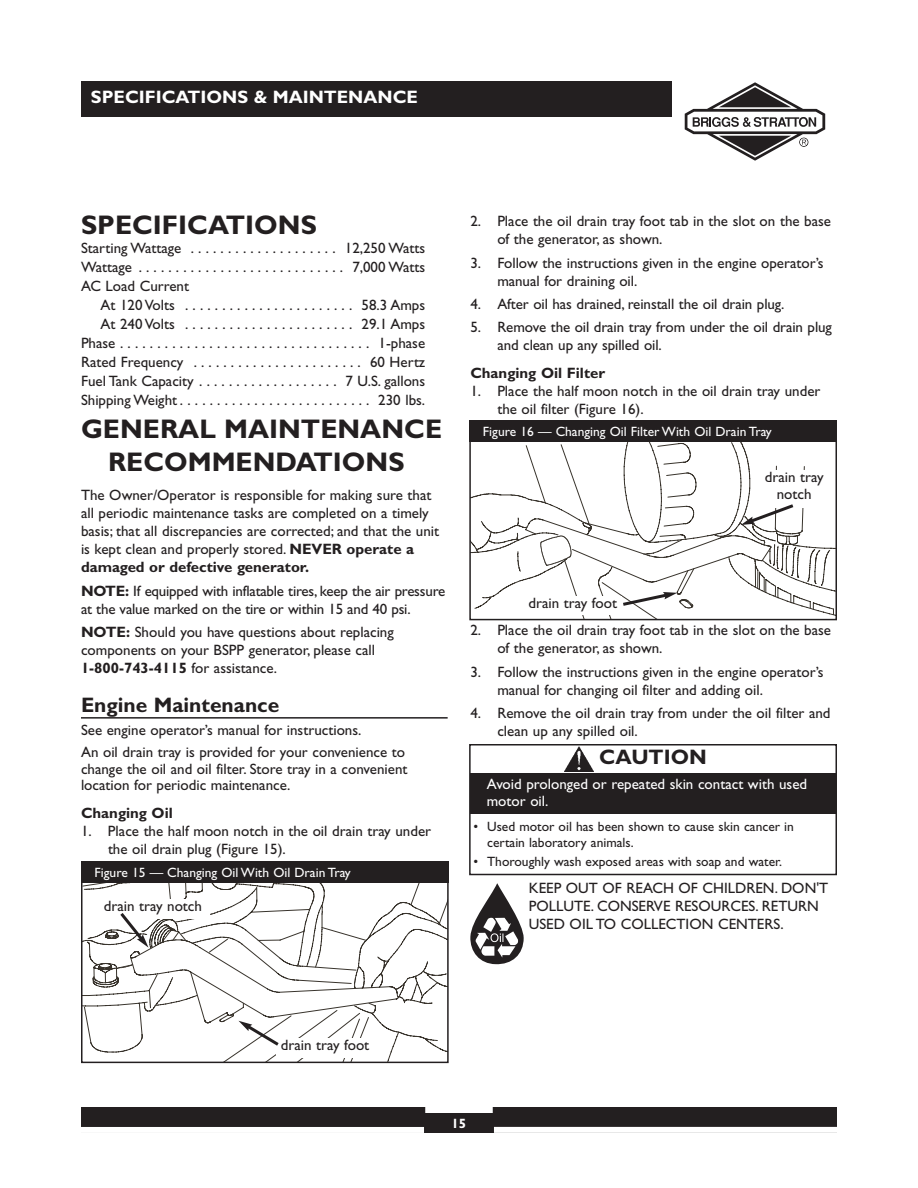
<style>
.page{position:relative;width:918px;height:1188px;background:#fff}
.page>*{position:absolute;margin:0;border:0;box-sizing:border-box;transform-origin:0 0}
.t1{font:700 27px/32.4px "Gill Sans";color:#231f20;text-align:center}
.t2{font:700 21px "Gill Sans";color:#231f20}
.t3{font:700 18px "Gill Sans";color:#fff}
.t4{font:15px/18px "Gill Sans";color:#231f20}
.t5{font:15px/16.5px "Gill Sans";color:#fff}
.t6{font:700 15px "Gill Sans";color:#231f20}
.t7{font:13.5px/16.2px "Gill Sans";color:#231f20}
.t8{font:13.5px "Gill Sans";color:#fff}
.t9{font:700 13.5px "Gill Sans";color:#fff}
.s1{font-weight:700}
</style>
<div class="page">
<div style="left:81px;top:1107px;width:756px;height:26px;background:#231f20"></div>
<div style="left:425px;top:1107px;width:68px;height:6px;background:#fff"></div>
<div style="left:494px;top:1127px;width:343px;height:6px;background:#fff"></div>
<div style="left:81px;top:1127px;width:343px;height:6px;background:#fff"></div>
<div style="left:81px;top:81px;width:592px;height:36px;background:#231f20"></div>
<svg style="left:685px;top:82px;width:140px;height:79px"></svg>
<hr style="left:81px;top:717px;width:367px;height:2px;background:#231f20">
<svg style="left:470px;top:883px;width:54px;height:81px"></svg>
<div style="left:469px;top:744px;width:368px;height:131px;border:2px solid #231f20"></div>
<div style="left:470px;top:774px;width:366px;height:40px;background:#231f20"></div>
<img style="left:565px;top:747px;width:28px;height:24px">
<div style="left:81px;top:862px;width:368px;height:21px;background:#231f20"></div>
<svg style="left:82px;top:883px;width:365px;height:179px"></svg>
<div style="left:469px;top:421px;width:368px;height:21px;background:#231f20"></div>
<svg style="left:471px;top:442px;width:365px;height:177px"></svg>
<p class="t3" style="left:91px;top:91px;width:329px">SPECIFICATIONS &amp; MAINTENANCE</p>
<h1 class="t1" style="left:81px;top:212px;width:237px">SPECIFICATIONS</h1>
<p class="t4" style="left:81px;top:240px;width:346px;line-height:18.9px;text-align:justify">Starting Wattage . . . . . . . . . . . . . . . . . . . . 12,250 Watts Wattage . . . . . . . . . . . . . . . . . . . . . . . . . . . . 7,000 Watts AC Load Current</p>
<p class="t4" style="left:81px;top:297px;width:346px;line-height:18.9px;text-align:right">At 120 Volts . . . . . . . . . . . . . . . . . . . . . . . 58.3 Amps<br>At 240 Volts . . . . . . . . . . . . . . . . . . . . . . . 29.1 Amps Phase . . . . . . . . . . . . . . . . . . . . . . . . . . . . . . . . . . 1-phase Rated Frequency . . . . . . . . . . . . . . . . . . . . . . . 60 Hertz Fuel Tank Capacity . . . . . . . . . . . . . . . . . . . 7 U.S. gallons Shipping Weight . . . . . . . . . . . . . . . . . . . . . . . . . . 230 lbs.</p>
<h1 class="t1" style="left:81px;top:416px;width:363px">GENERAL MAINTENANCE<br>RECOMMENDATIONS</h1>
<p class="t4" style="left:81px;top:488px;width:360px">The Owner/Operator is responsible for making sure that all periodic maintenance tasks are completed on a timely basis; that all discrepancies are corrected; and that the unit is kept clean and properly stored. <span class="s1">NEVER operate a damaged or defective generator.</span></p>
<p class="t4" style="left:81px;top:583px;width:366px"><span class="s1">NOTE:</span> If equipped with inflatable tires, keep the air pressure at the value marked on the tire or within 15 and 40 psi.</p>
<p class="t4" style="left:81px;top:625px;width:314px"><span class="s1">NOTE:</span> Should you have questions about replacing components on your BSPP generator, please call<br><span class="s1">1-800-743-4115</span> for assistance.</p>
<h2 class="t2" style="left:81px;top:697px;width:200px">Engine Maintenance</h2>
<p class="t4" style="left:81px;top:721px;width:326px;line-height:21.9px">See engine operator’s manual for instructions.<br>An oil drain tray is provided for your convenience to</p>
<p class="t4" style="left:81px;top:762px;width:328px;line-height:16.5px">change the oil and oil filter. Store tray in a convenient location for periodic maintenance.</p>
<p class="t6" style="left:81px;top:807px;width:93px">Changing Oil</p>
<p class="t4" style="left:108px;top:823px;width:325px;text-indent:-27px">1. Place the half moon notch in the oil drain tray under the oil drain plug (Figure 15).</p>
<p class="t8" style="left:95px;top:868px;width:258px">Figure 15 — Changing Oil With Oil Drain Tray</p>
<p class="t4" style="left:104px;top:899px;width:100px">drain tray notch</p>
<p class="t4" style="left:497px;top:214px;width:335px;text-indent:-27px">2. Place the oil drain tray foot tab in the slot on the base of the generator, as shown.</p>
<p class="t4" style="left:497px;top:255px;width:328px;text-indent:-27px">3. Follow the instructions given in the engine operator’s manual for draining oil.</p>
<p class="t4" style="left:470px;top:297px;width:316px">4. After oil has drained, reinstall the oil drain plug.</p>
<p class="t4" style="left:497px;top:320px;width:336px;text-indent:-27px">5. Remove the oil drain tray from under the oil drain plug and clean up any spilled oil.</p>
<p class="t6" style="left:470px;top:367px;width:136px">Changing Oil Filter</p>
<p class="t4" style="left:497px;top:383px;width:325px;text-indent:-27px">1. Place the half moon notch in the oil drain tray under the oil filter (Figure 16).</p>
<p class="t8" style="left:483px;top:427px;width:290px">Figure 16 — Changing Oil Filter With Oil Drain Tray</p>
<p class="t4" style="left:765px;top:471px;width:60px;line-height:16.5px;text-align:center">drain tray notch</p>
<p class="t4" style="left:529px;top:595px;width:90px">drain tray foot</p>
<p class="t4" style="left:497px;top:623px;width:335px;text-indent:-27px">2. Place the oil drain tray foot tab in the slot on the base of the generator, as shown.</p>
<p class="t4" style="left:497px;top:664px;width:328px;text-indent:-27px">3. Follow the instructions given in the engine operator’s manual for changing oil filter and adding oil.</p>
<p class="t4" style="left:497px;top:706px;width:335px;text-indent:-27px">4. Remove the oil drain tray from under the oil filter and clean up any spilled oil.</p>
<h2 class="t2" style="left:599px;top:750px;width:109px">CAUTION</h2>
<p class="t5" style="left:487px;top:777px;width:322px">Avoid prolonged or repeated skin contact with used motor oil.</p>
<p class="t7" style="left:487px;top:820px;width:308px;text-indent:-14px">• Used motor oil has been shown to cause skin cancer in certain laboratory animals.</p>
<p class="t7" style="left:474px;top:855px;width:310px">• Thoroughly wash exposed areas with soap and water.</p>
<p class="t4" style="left:529px;top:881px;width:301px">KEEP OUT OF REACH OF CHILDREN. DON'T<br>POLLUTE. CONSERVE RESOURCES. RETURN<br>USED OIL TO COLLECTION CENTERS.</p>
<p class="t4" style="left:281px;top:1038px;width:90px">drain tray foot</p>
<p class="t9" style="left:452px;top:1119px;width:16px">15</p>
</div>
